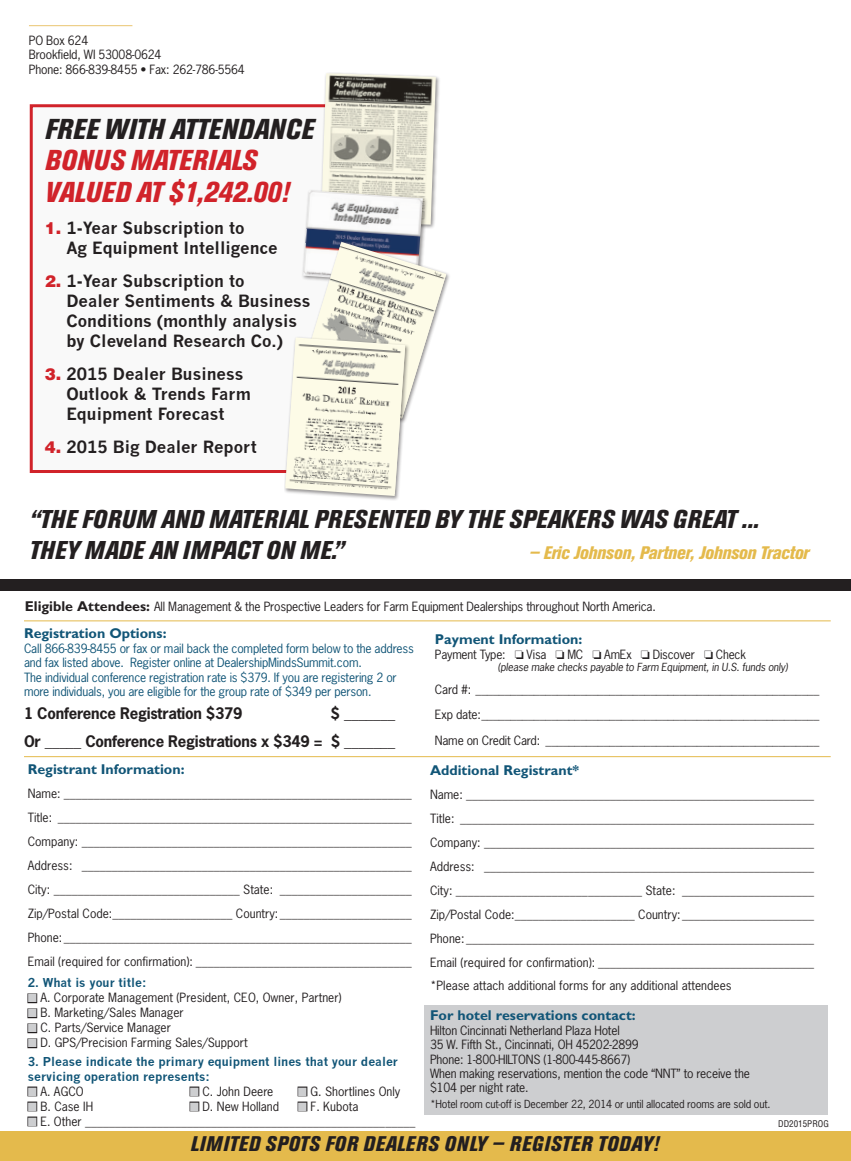
<style>
.page{position:relative;width:851px;height:1161px;background:#fff}
.page>*{position:absolute;margin:0;border:0;box-sizing:border-box;transform-origin:0 0}
.t1{font:italic 800 condensed 28.5px/31.5px "Akzidenz Grotesk BE";color:#d1232a}
.t2{font:italic 800 condensed 28.5px "Akzidenz Grotesk BE";letter-spacing:.01em;color:#231f20}
.t3{font:italic 800 condensed 25.5px/30.6px "Akzidenz Grotesk BE";color:#231f20}
.t4{font:italic 800 condensed 21px "Akzidenz Grotesk BE";letter-spacing:.03em;color:#231f20}
.t5{font:italic 800 condensed 18px "Akzidenz Grotesk BE";letter-spacing:-.02em;color:#e4ba4c}
.t6{font:700 16.5px/19.8px "News Gothic";color:#231f20}
.t7{font:700 15px/27.5px "News Gothic Std";letter-spacing:-.015em;color:#231f20;text-align:right}
.t8{font:700 14.25px "Gill Sans";color:#157}
.t9{font:12px/23.9px "News Gothic";color:#231f20;text-align:justify}
.t10{font:12px/14.4px "News Gothic Std";letter-spacing:-.015em;color:#231f20}
.t11{font:12px/14.4px "News Gothic Std";letter-spacing:-.015em;color:#157}
.t12{font:700 12px/14.4px "News Gothic";color:#157}
.t13{font:10.5px "News Gothic Std";letter-spacing:-.015em;color:#231f20}
.t14{font:italic 10.5px "News Gothic Std";letter-spacing:-.015em;color:#231f20}
.t15{font:condensed 9px "Helvetica LT Std";color:#231f20}
.s1{font-family:"Helvetica LT Std";font-weight:900;color:#d1232a}
.s2{font-family:"Gill Sans";font-weight:700;font-size:14.25px}
.s3{color:#cdced0}
</style>
<div class="page">
<div style="left:424px;top:1005px;width:403px;height:110px;background:#cdced0"></div>
<div style="left:0;top:1131px;width:850px;height:30px;background:#e4ba4c"></div>
<div style="left:27px;top:993px;width:10px;height:10px;border:2px solid #231f20"></div>
<div style="left:27px;top:1008px;width:10px;height:10px;border:2px solid #231f20"></div>
<div style="left:27px;top:1023px;width:10px;height:10px;border:2px solid #231f20"></div>
<div style="left:27px;top:1038px;width:10px;height:10px;border:2px solid #231f20"></div>
<div style="left:27px;top:1087px;width:10px;height:9px;border:2px solid #231f20"></div>
<div style="left:189px;top:1087px;width:10px;height:9px;border:2px solid #231f20"></div>
<div style="left:297px;top:1087px;width:10px;height:9px;border:2px solid #231f20"></div>
<div style="left:27px;top:1102px;width:10px;height:9px;border:2px solid #231f20"></div>
<div style="left:189px;top:1102px;width:10px;height:9px;border:2px solid #231f20"></div>
<div style="left:297px;top:1102px;width:10px;height:9px;border:2px solid #231f20"></div>
<div style="left:27px;top:1117px;width:10px;height:9px;border:2px solid #231f20"></div>
<hr style="left:29px;top:25px;width:103px;height:1px;background:#eac571">
<hr style="left:24px;top:756px;width:806px;height:1px;background:#e4ba4c">
<hr style="left:24px;top:621px;width:806px;height:1px;background:#e4ba4c">
<div style="left:30px;top:104px;width:348px;height:369px;background:#f9f9f9;border:3px solid #d1232a"></div>
<div style="left:0;top:579px;width:850px;height:12px;background:#231f20"></div>
<div style="left:319px;top:72px;width:122px;height:157px;background:#231f20;opacity:.49"></div>
<img style="left:321px;top:73px;width:115px;height:152px">
<div style="left:301px;top:189px;width:127px;height:100px;background:#231f20;opacity:.49"></div>
<img style="left:303px;top:190px;width:120px;height:50px">
<div style="left:295px;top:240px;width:156px;height:183px;background:#231f20;opacity:.49"></div>
<div style="left:283px;top:336px;width:127px;height:165px;background:#231f20;opacity:.49"></div>
<svg style="left:285px;top:242px;width:161px;height:254px"></svg>
<img style="left:285px;top:339px;width:120px;height:155px">
<p class="t10" style="left:29px;top:33px;width:217px">PO Box 624<br>Brookfield, WI 53008-0624<br>Phone: 866-839-8455 • Fax: 262-786-5564</p>
<h1 class="t2" style="left:45px;top:113px;width:270px">FREE WITH ATTENDANCE</h1>
<h1 class="t1" style="left:45px;top:145px;width:246px">BONUS MATERIALS<br>VALUED AT $1,242.00!</h1>
<h3 class="t6" style="left:66px;top:218px;width:213px;text-indent:-22px"><span class="s1">1.</span> 1-Year Subscription to<br>Ag Equipment Intelligence</h3>
<h3 class="t6" style="left:66px;top:271px;width:246px;text-indent:-22px"><span class="s1">2.</span> 1-Year Subscription to<br>Dealer Sentiments &amp; Business<br>Conditions (monthly analysis by Cleveland Research Co.)</h3>
<h3 class="t6" style="left:66px;top:364px;width:186px;text-indent:-22px"><span class="s1">3.</span> 2015 Dealer Business<br>Outlook &amp; Trends Farm<br>Equipment Forecast</h3>
<h3 class="t6" style="left:45px;top:437px;width:213px"><span class="s1">4.</span> 2015 Big Dealer Report</h3>
<h2 class="t3" style="left:29px;top:505px;width:731px">“THE FORUM AND MATERIAL PRESENTED BY THE SPEAKERS WAS GREAT ...<br>THEY MADE AN IMPACT ON ME.”</h2>
<h3 class="t5" style="left:529px;top:543px;width:281px">— Eric Johnson, Partner, Johnson Tractor</h3>
<p class="t10" style="left:25px;top:599px;width:632px"><span class="s2">Eligible Attendees:</span> All Management &amp; the Prospective Leaders for Farm Equipment Dealerships throughout North America.</p>
<p class="t8" style="left:24px;top:625px;width:144px">Registration Options:</p>
<p class="t11" style="left:24px;top:641px;width:391px">Call 866-839-8455 or fax or mail back the completed form below to the address and fax listed above. Register online at DealershipMindsSummit.com.<br>The individual conference registration rate is $379. If you are registering 2 or more individuals, you are eligible for the group rate of $349 per person.</p>
<p class="t7" style="left:24px;top:700px;width:220px">1 Conference Registration $379</p>
<p class="t8" style="left:435px;top:631px;width:149px">Payment Information:</p>
<p class="t10" style="left:435px;top:647px;width:313px">Payment Type: □ Visa □ MC □ AmEx □ Discover □ Check</p>
<p class="t14" style="left:498px;top:661px;width:291px">(please make checks payable to Farm Equipment, in U.S. funds only)</p>
<p class="t10" style="left:435px;top:676px;width:386px;line-height:25.5px;text-align:justify">Card #: ___________________________________________________________ Exp date:__________________________________________________________ Name on Credit Card: _______________________________________________</p>
<p class="t7" style="left:24px;top:700px;width:373px">$ _______<br>Or _____ Conference Registrations x $349 = $ _______</p>
<p class="t8" style="left:28px;top:761px;width:158px">Registrant Information:</p>
<p class="t9" style="left:28px;top:782px;width:385px">Name: __________________________________________________________ Title: ___________________________________________________________ Company: _______________________________________________________ Address: _______________________________________________________ City: _______________________________ State: ______________________ Zip/Postal Code:____________________ Country:______________________ Phone:__________________________________________________________ Email (required for confirmation): ____________________________________</p>
<p class="t12" style="left:28px;top:976px;width:120px">2. What is your title:</p>
<p class="t9" style="left:28px;top:986px;width:315px"><span class="s3">■</span> A. Corporate Management (President, CEO, Owner, Partner)</p>
<p class="t9" style="left:28px;top:1001px;width:157px"><span class="s3">■</span> B. Marketing/Sales Manager</p>
<p class="t9" style="left:28px;top:1016px;width:145px"><span class="s3">■</span> C. Parts/Service Manager</p>
<p class="t9" style="left:28px;top:1031px;width:221px"><span class="s3">■</span> D. GPS/Precision Farming Sales/Support</p>
<p class="t12" style="left:28px;top:1054px;width:372px">3. Please indicate the primary equipment lines that your dealer servicing operation represents:</p>
<p class="t9" style="left:28px;top:1079px;width:57px"><span class="s3">■</span> A. AGCO</p>
<p class="t9" style="left:190px;top:1079px;width:85px"><span class="s3">■</span> C. John Deere</p>
<p class="t9" style="left:298px;top:1079px;width:104px"><span class="s3">■</span> G. Shortlines Only</p>
<p class="t9" style="left:28px;top:1094px;width:67px"><span class="s3">■</span> B. Case IH</p>
<p class="t9" style="left:190px;top:1094px;width:91px"><span class="s3">■</span> D. New Holland</p>
<p class="t9" style="left:298px;top:1094px;width:62px"><span class="s3">■</span> F. Kubota</p>
<p class="t9" style="left:28px;top:1109px;width:389px"><span class="s3">■</span> E. Other _______________________________________________________</p>
<p class="t8" style="left:430px;top:762px;width:151px">Additional Registrant*</p>
<p class="t9" style="left:430px;top:783px;width:385px">Name: __________________________________________________________ Title: ___________________________________________________________ Company: _______________________________________________________ Address: _______________________________________________________ City: _______________________________ State: ______________________ Zip/Postal Code:____________________ Country:______________________ Phone:__________________________________________________________ Email (required for confirmation): ____________________________________ *Please attach additional forms for any additional attendees</p>
<p class="t8" style="left:430px;top:1007px;width:207px">For hotel reservations contact:</p>
<p class="t10" style="left:430px;top:1023px;width:321px">Hilton Cincinnati Netherland Plaza Hotel<br>35 W. Fifth St., Cincinnati, OH 45202-2899<br>Phone: 1-800-HILTONS (1-800-445-8667)<br>When making reservations, mention the code “NNT” to receive the $104 per night rate.</p>
<p class="t13" style="left:430px;top:1097px;width:342px">*Hotel room cut-off is December 22, 2014 or until allocated rooms are sold out.</p>
<p class="t15" style="left:778px;top:1118px;width:52px">DD2015PROG</p>
<h3 class="t4" style="left:190px;top:1133px;width:470px">LIMITED SPOTS FOR DEALERS ONLY — REGISTER TODAY!</h3>
</div>
